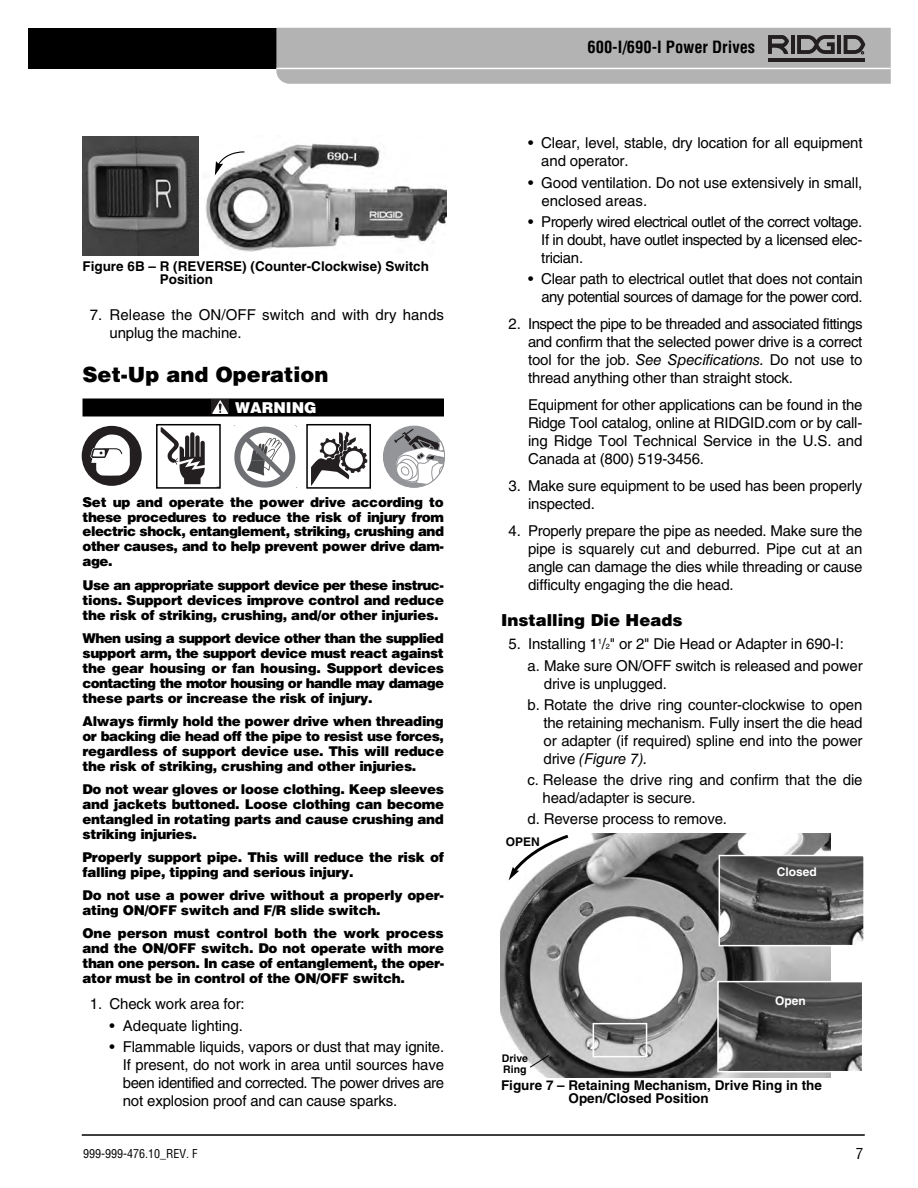
<style>
.page{position:relative;width:918px;height:1188px;background:#fff}
.page>*{position:absolute;margin:0;border:0;box-sizing:border-box;transform-origin:0 0}
.t1{font:900 21px "Helvetica LT Std";color:#000}
.t2{font:700 condensed 16.5px "Helvetica LT Std";color:#000}
.t3{font:900 16.5px "Helvetica LT Std";color:#000}
.t4{font:15px/18px "Helvetica LT Std";letter-spacing:-.01em;color:#000}
.t5{font:15px/18px "Helvetica LT Std";letter-spacing:.01em;color:#000}
.t6{font:900 15px "Helvetica LT Std";color:#fff}
.t7{font:condensed 15px "Helvetica LT Std";color:#000}
.t8{font:900 13.5px/15px "Helvetica LT Std";letter-spacing:-.02em;color:#000;text-align:justify}
.t9{font:700 13.5px/13.5px "Helvetica LT Std";color:#000}
.t10{font:condensed 12px "Helvetica LT Std";color:#000}
.t11{font:700 12px "Helvetica LT Std";color:#fff}
.t12{font:700 12px "Helvetica LT Std";color:#000}
.t13{font:700 10.5px/10.5px "Helvetica LT Std";color:#000}
.s1{font-style:italic}
.s2{font-size:7.5px}
</style>
<div class="page">
<hr style="left:82px;top:1134px;width:783px;height:2px;background:#000">
<div style="left:82px;top:399px;width:362px;height:18px;background:#000"></div>
<div style="left:211px;top:399px;width:18px;height:15px;background:#231f20"></div>
<svg style="left:212px;top:400px;width:16px;height:14px"></svg>
<div style="left:28px;top:28px;width:427px;height:41px;background:#000"></div>
<svg style="left:276px;top:28px;width:615px;height:56px;background:#afafaf"></svg>
<svg style="left:82px;top:426px;width:60px;height:60px"></svg>
<div style="left:383px;top:426px;width:62px;height:62px;border:1px solid #939598;border-radius:50%"></div>
<svg style="left:385px;top:428px;width:60px;height:57px"></svg>
<svg style="left:311px;top:432px;width:56px;height:54px"></svg>
<div style="left:306px;top:424px;width:65px;height:65px;border:2px solid #000"></div>
<svg style="left:233px;top:425px;width:64px;height:63px"></svg>
<svg style="left:161px;top:427px;width:44px;height:57px"></svg>
<div style="left:156px;top:424px;width:65px;height:65px;border:2px solid #000"></div>
<img style="left:188px;top:143px;width:258px;height:113px">
<img style="left:83px;top:136px;width:116px;height:119px">
<svg style="left:215px;top:151px;width:31px;height:25px"></svg>
<img style="left:500px;top:833px;width:330px;height:244px">
<img style="left:720px;top:984px;width:140px;height:85px">
<div style="left:717px;top:981px;width:146px;height:91px;border:2px solid #fff"></div>
<img style="left:722px;top:858px;width:140px;height:85px">
<div style="left:719px;top:855px;width:146px;height:91px;border:2px solid #fff"></div>
<svg style="left:509px;top:833px;width:63px;height:47px"></svg>
<svg style="left:529px;top:1054px;width:21px;height:14px"></svg>
<div style="left:593px;top:1023px;width:54px;height:34px;border:2px solid #fff"></div>
<p class="t9" style="left:160px;top:260px;width:271px;text-indent:-77px">Figure 6B – R (REVERSE) (Counter-Clockwise) Switch<br>Position</p>
<p class="t5" style="left:109px;top:307px;width:336px;text-indent:-19px">7. Release the ON/OFF switch and with dry hands unplug the machine.</p>
<h1 class="t1" style="left:82px;top:367px;width:248px">Set-Up and Operation</h1>
<p class="t6" style="left:235px;top:402px;width:83px">WARNING</p>
<p class="t8" style="left:82px;top:495px;width:363px">Set up and operate the power drive according to these procedures to reduce the risk of injury from electric shock, entanglement, striking, crushing and other causes, and to help prevent power drive dam&shy;age.</p>
<p class="t8" style="left:82px;top:578px;width:363px">Use an appropriate support device per these instruc&shy;tions. Sup port devices im prove control and reduce the risk of striking, crushing, and/or other injuries.</p>
<p class="t8" style="left:82px;top:632px;width:363px">When using a support device other than the supplied support arm, the support device must react against the gear housing or fan housing. Support devices contacting the motor housing or handle may damage these parts or increase the risk of injury.</p>
<p class="t8" style="left:82px;top:715px;width:363px">Always firmly hold the power drive when threading or backing die head off the pipe to resist use forces, regardless of support device use. This will reduce the risk of striking, crushing and other injuries.</p>
<p class="t8" style="left:82px;top:783px;width:363px">Do not wear gloves or loose clothing. Keep sleeves and jackets buttoned. Loose clothing can become entangled in rotating parts and cause crushing and striking injuries.</p>
<p class="t8" style="left:82px;top:851px;width:363px">Properly support pipe. This will reduce the risk of falling pipe, tipping and serious injury.</p>
<p class="t8" style="left:82px;top:889px;width:363px">Do not use a power drive without a properly oper&shy;ating ON/OFF switch and F/R slide switch.</p>
<p class="t8" style="left:82px;top:927px;width:363px">One person must control both the work process and the ON/OFF switch. Do not operate with more than one person. In case of entanglement, the oper&shy;ator must be in control of the ON/OFF switch.</p>
<p class="t4" style="left:90px;top:996px;width:156px">1. Check work area for:</p>
<p class="t4" style="left:109px;top:1018px;width:135px">• Adequate lighting.</p>
<p class="t4" style="left:123px;top:1039px;width:323px;text-align:justify;text-indent:-13px">• Flammable liquids, vapors or dust that may ignite.<br>If present, do not work in area until sources have been identified and corrected. The power drives are not explosion proof and can cause sparks.</p>
<p class="t2" style="left:588px;top:40px;width:169px">600-I/690-I Power Drives</p>
<p class="t4" style="left:541px;top:135px;width:323px;text-indent:-13px">• Clear, level, stable, dry location for all equipment and operator.</p>
<p class="t4" style="left:541px;top:175px;width:323px;text-indent:-13px">• Good ventilation. Do not use extensively in small, enclosed areas.</p>
<p class="t4" style="left:541px;top:214px;width:323px;text-align:justify;text-indent:-13px">• Properly wired electrical outlet of the correct voltage.<br>If in doubt, have outlet inspected by a licensed elec&shy;trician.</p>
<p class="t4" style="left:528px;top:271px;width:336px;text-align:right">• Clear path to electrical outlet that does not contain any potential sources of damage for the power cord.</p>
<p class="t4" style="left:528px;top:316px;width:336px;text-align:justify;text-indent:-20px">2. Inspect the pipe to be threaded and associated fittings and confirm that the selected power drive is a correct tool for the job. <span class="s1">See Specifications.</span> Do not use to thread anything other than straight stock.</p>
<p class="t4" style="left:528px;top:397px;width:336px;text-align:justify">Equipment for other applications can be found in the Ridge Tool catalog, online at RIDGID.com or by call&shy;ing Ridge Tool Technical Service in the U.S. and Canada at (800) 519-3456.</p>
<p class="t4" style="left:528px;top:478px;width:336px;text-indent:-20px">3. Make sure equipment to be used has been properly inspected.</p>
<p class="t4" style="left:528px;top:523px;width:336px;text-align:justify;text-indent:-20px">4. Properly prepare the pipe as needed. Make sure the pipe is squarely cut and deburred. Pipe cut at an angle can damage the dies while threading or cause difficulty engaging the die head.</p>
<p class="t3" style="left:501px;top:614px;width:183px">Installing Die Heads</p>
<p class="t4" style="left:528px;top:635px;width:337px;line-height:21.3px;text-indent:-19px">5. Installing 1<sup>1</sup>/<span class="s2">2</span>" or 2" Die Head or Adapter in 690-I:<br>a. Make sure ON/OFF switch is released and power</p>
<p class="t4" style="left:528px;top:674px;width:336px;line-height:21.3px;text-indent:16px">drive is unplugged.<br>b. Rotate the drive ring counter-clockwise to open</p>
<p class="t4" style="left:544px;top:715px;width:321px;text-align:justify">the retaining mechanism. Fully insert the die head or adapter (if required) spline end into the power drive <span class="s1">(Figure 7).</span></p>
<p class="t4" style="left:543px;top:772px;width:322px;text-indent:-15px">c. Release the drive ring and confirm that the die head/adapter is secure.</p>
<p class="t4" style="left:528px;top:811px;width:201px">d. Reverse process to remove.</p>
<p class="t12" style="left:506px;top:837px;width:36px">OPEN</p>
<p class="t13" style="left:502px;top:1054px;width:28px">Drive<br>Ring</p>
<p class="t11" style="left:777px;top:867px;width:42px">Closed</p>
<p class="t11" style="left:775px;top:996px;width:32px">Open</p>
<p class="t9" style="left:568px;top:1080px;width:255px;text-indent:-68px">Figure 7 – Retaining Mechanism, Drive Ring in the<br>Open/Closed Position</p>
<p class="t10" style="left:83px;top:1149px;width:116px">999-999-476.10_REV. F</p>
<p class="t7" style="left:856px;top:1147px;width:9px">7</p>
</div>
